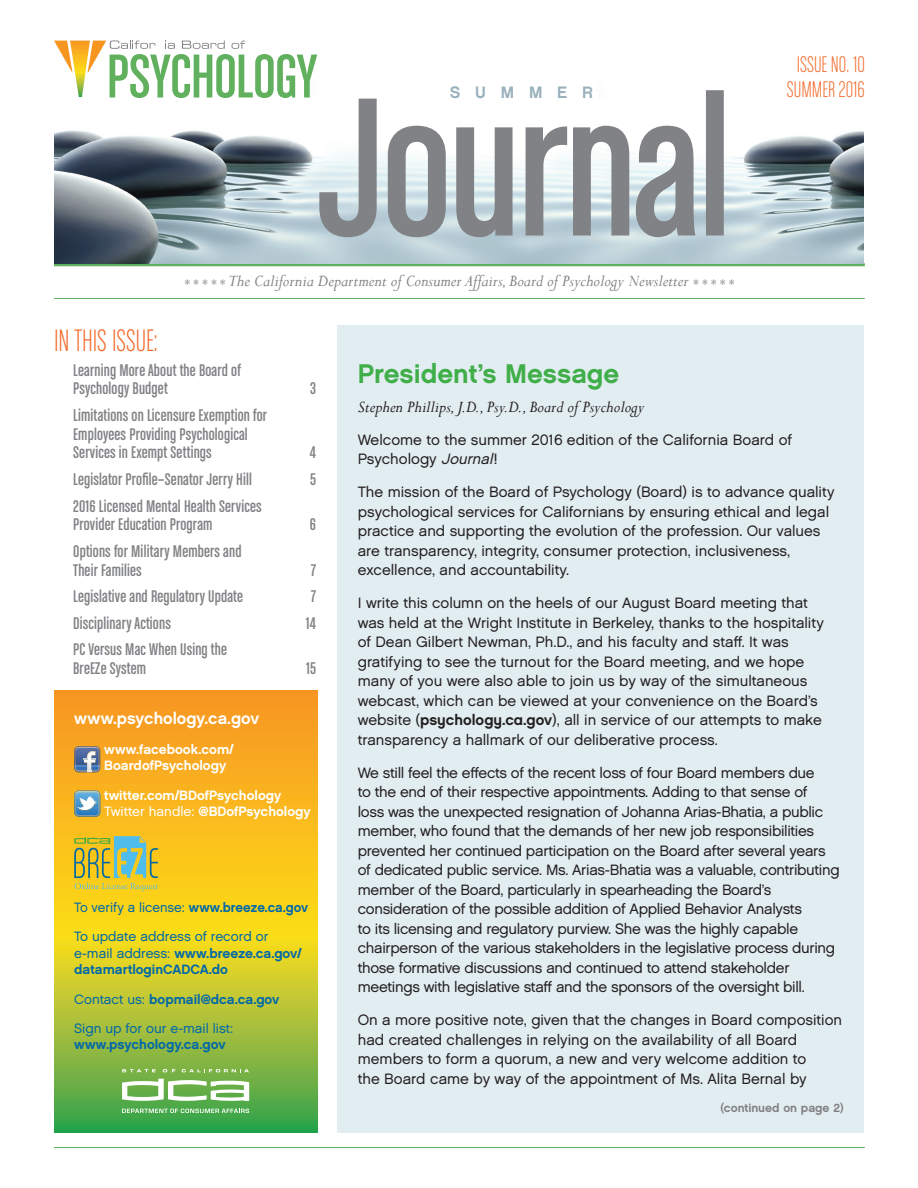
<style>
.page{position:relative;width:918px;height:1188px;background:#fff}
.page>*{position:absolute;margin:0;border:0;box-sizing:border-box;transform-origin:0 0}
.t1{font:33px "Chalet Comprime Milan Sixty";color:#f36624}
.t2{font:27px "Chalet New York Nineteen Sixty";color:#40ae49}
.t3{font:24px "Chalet Comprime Milan Sixty";color:#f36624}
.t4{font:18px/18.8px "Chalet Comprime Cologne Sixty";letter-spacing:.01em;color:#818285}
.t5{font:italic 18px "Perpetua";color:#818285}
.t6{font:italic 18px "Perpetua";color:#231f20}
.t7{font:16.5px "Chalet New York Nineteen Sixty";color:#fff}
.t8{font:16.5px "Chalet New York Nineteen Sixty";letter-spacing:.9em;color:#99b1bc}
.t9{font:15px/19.5px "Chalet London Nineteen Sixty";letter-spacing:-.005em;color:#231f20}
.t10{font:13.5px/29.7px "Chalet London Nineteen Sixty";color:#0068a9}
.t11{font:13.5px/16.2px "Chalet New York Nineteen Sixty";color:#fff}
.t12{font:13.5px/16.2px "Chalet New York Nineteen Sixty";color:#0068a9}
.t13{font:12px "Chalet New York Nineteen Sixty";color:#818285}
.s1{font-family:"Chalet London Nineteen Sixty"}
.s2{font-family:"Chalet New York Nineteen Sixty"}
.s3{font-style:italic}
.s4{font-family:"Chalet New York Nineteen Eighty"}
</style>
<div class="page">
<div style="left:338px;top:326px;width:526px;height:807px;background:#e2edf2"></div>
<svg style="left:54px;top:690px;width:263px;height:443px;background:#d0bb29"></svg>
<hr style="left:54px;top:1147px;width:811px;height:1px;background:#60b05e">
<hr style="left:54px;top:298px;width:811px;height:1px;background:#60b05e">
<hr style="left:54px;top:263px;width:811px;height:3px;background:#60b05e">
<img style="left:54px;top:54px;width:810px;height:209px">
<svg style="left:319px;top:90px;width:405px;height:147px"></svg>
<svg style="left:54px;top:40px;width:263px;height:58px"></svg>
<svg style="left:74px;top:791px;width:26px;height:26px"></svg>
<svg style="left:74px;top:746px;width:26px;height:26px"></svg>
<img style="left:75px;top:747px;width:24px;height:4px">
<svg style="left:74px;top:836px;width:84px;height:55px;background:#b8bc57"></svg>
<svg style="left:122px;top:1109px;width:127px;height:4px"></svg>
<svg style="left:122px;top:1069px;width:34px;height:3px"></svg>
<svg style="left:163px;top:1069px;width:12px;height:3px"></svg>
<svg style="left:182px;top:1069px;width:67px;height:3px"></svg>
<svg style="left:122px;top:1079px;width:127px;height:22px"></svg>
<p class="t3" style="left:797px;top:51px;width:70px">ISSUE NO. 10</p>
<p class="t8" style="left:450px;top:82px;width:145px">suMMer</p>
<p class="t3" style="left:787px;top:77px;width:79px">SUMMER 2016</p>
<p class="t5" style="left:184px;top:269px;width:552px"><sub>*</sub> <sub>*</sub> <sub>*</sub> <sub>*</sub> <sub>*</sub> The California Department of Consumer Affairs, Board of Psychology Newsletter <sub>*</sub> <sub>*</sub> <sub>*</sub> <sub>*</sub> <sub>*</sub></p>
<h1 class="t1" style="left:54px;top:322px;width:105px">IN THIS ISSUE:</h1>
<p class="t4" style="left:73px;top:360px;width:169px">Learning More About the Board of</p>
<p class="t4" style="left:73px;top:379px;width:96px">Psychology Budget</p>
<p class="t4" style="left:310px;top:379px;width:7px">3</p>
<p class="t4" style="left:73px;top:406px;width:195px">Limitations on Licensure Exemption for<br>Employees Providing Psychological<br>Services in Exempt Settings</p>
<p class="t4" style="left:310px;top:443px;width:8px">4</p>
<p class="t4" style="left:73px;top:470px;width:180px">Legislator Profile—Senator Jerry Hill</p>
<p class="t4" style="left:310px;top:470px;width:8px">5</p>
<p class="t4" style="left:73px;top:496px;width:190px">2016 Licensed Mental Health Services<br>Provider Education Program</p>
<p class="t4" style="left:310px;top:515px;width:8px">6</p>
<p class="t4" style="left:73px;top:542px;width:170px">Options for Military Members and</p>
<p class="t4" style="left:73px;top:560px;width:70px">Their Families</p>
<p class="t4" style="left:311px;top:560px;width:7px">7</p>
<p class="t4" style="left:73px;top:587px;width:171px">Legislative and Regulatory Update</p>
<p class="t4" style="left:311px;top:587px;width:7px">7</p>
<p class="t4" style="left:73px;top:613px;width:99px">Disciplinary Actions</p>
<p class="t4" style="left:306px;top:613px;width:12px">14</p>
<p class="t4" style="left:73px;top:640px;width:155px">PC Versus Mac When Using the</p>
<p class="t4" style="left:73px;top:659px;width:75px">BreEZe System</p>
<p class="t4" style="left:306px;top:659px;width:12px">15</p>
<p class="t7" style="left:74px;top:709px;width:186px">www.psychology.ca.gov</p>
<p class="t11" style="left:104px;top:741px;width:131px">www.facebook.com/<br>BoardofPsychology</p>
<p class="t11" style="left:104px;top:787px;width:208px">twitter.com/BDofPsychology<br><span class="s1">Twitter handle:</span> @BDofPsychology</p>
<p class="t10" style="left:74px;top:892px;width:235px">To verify a license: <span class="s2">www.breeze.ca.gov</span></p>
<p class="t10" style="left:74px;top:922px;width:196px">To update address of record or</p>
<p class="t12" style="left:74px;top:945px;width:229px"><span class="s1">e-mail address:</span> www.breeze.ca.gov/ datamartloginCADCA.do</p>
<p class="t10" style="left:74px;top:984px;width:207px">Contact us: <span class="s2">bopmail@dca.ca.gov<br></span>Sign up for our e-mail list:</p>
<p class="t12" style="left:74px;top:1037px;width:153px">www.psychology.ca.gov</p>
<h2 class="t2" style="left:358px;top:358px;width:263px">President’s Message</h2>
<p class="t6" style="left:358px;top:395px;width:288px">Stephen Phillips, J.D., Psy.D., Board of Psychology</p>
<p class="t9" style="left:358px;top:430px;width:436px">Welcome to the summer 2016 edition of the California Board of<br>Psychology <span class="s3">Journal</span>!</p>
<p class="t9" style="left:358px;top:482px;width:478px">The mission of the Board of Psychology (Board) is to advance quality psychological services for Californians by ensuring ethical and legal practice and supporting the evolution of the profession. Our values are transparency, integrity, consumer protection, inclusiveness, excellence, and accountability.</p>
<p class="t9" style="left:358px;top:593px;width:468px">I write this column on the heels of our August Board meeting that was held at the Wright Institute in Berkeley, thanks to the hospitality of Dean Gilbert Newman, Ph.D., and his faculty and staff. It was gratifying to see the turnout for the Board meeting, and we hope many of you were also able to join us by way of the simultaneous webcast, which can be viewed at your convenience on the Board’s website (<span class="s4">psychology.ca.gov</span>), all in service of our attempts to make transparency a hallmark of our deliberative process.</p>
<p class="t9" style="left:358px;top:763px;width:483px">We still feel the effects of the recent loss of four Board members due<br>to the end of their respective appointments. Adding to that sense of<br>loss was the unexpected resignation of Johanna Arias-Bhatia, a public member, who found that the demands of her new job responsibilities prevented her continued participation on the Board after several years of dedicated public service. Ms. Arias-Bhatia was a valuable, contributing member of the Board, particularly in spearheading the Board’s consideration of the possible addition of Applied Behavior Analysts<br>to its licensing and regulatory purview. She was the highly capable chairperson of the various stakeholders in the legislative process during those formative discussions and continued to attend stakeholder meetings with legislative staff and the sponsors of the oversight bill.</p>
<p class="t9" style="left:358px;top:1010px;width:486px">On a more positive note, given that the changes in Board composition had created challenges in relying on the availability of all Board members to form a quorum, a new and very welcome addition to<br>the Board came by way of the appointment of Ms. Alita Bernal by</p>
<p class="t13" style="left:721px;top:1100px;width:125px">(continued on page 2)</p>
</div>
